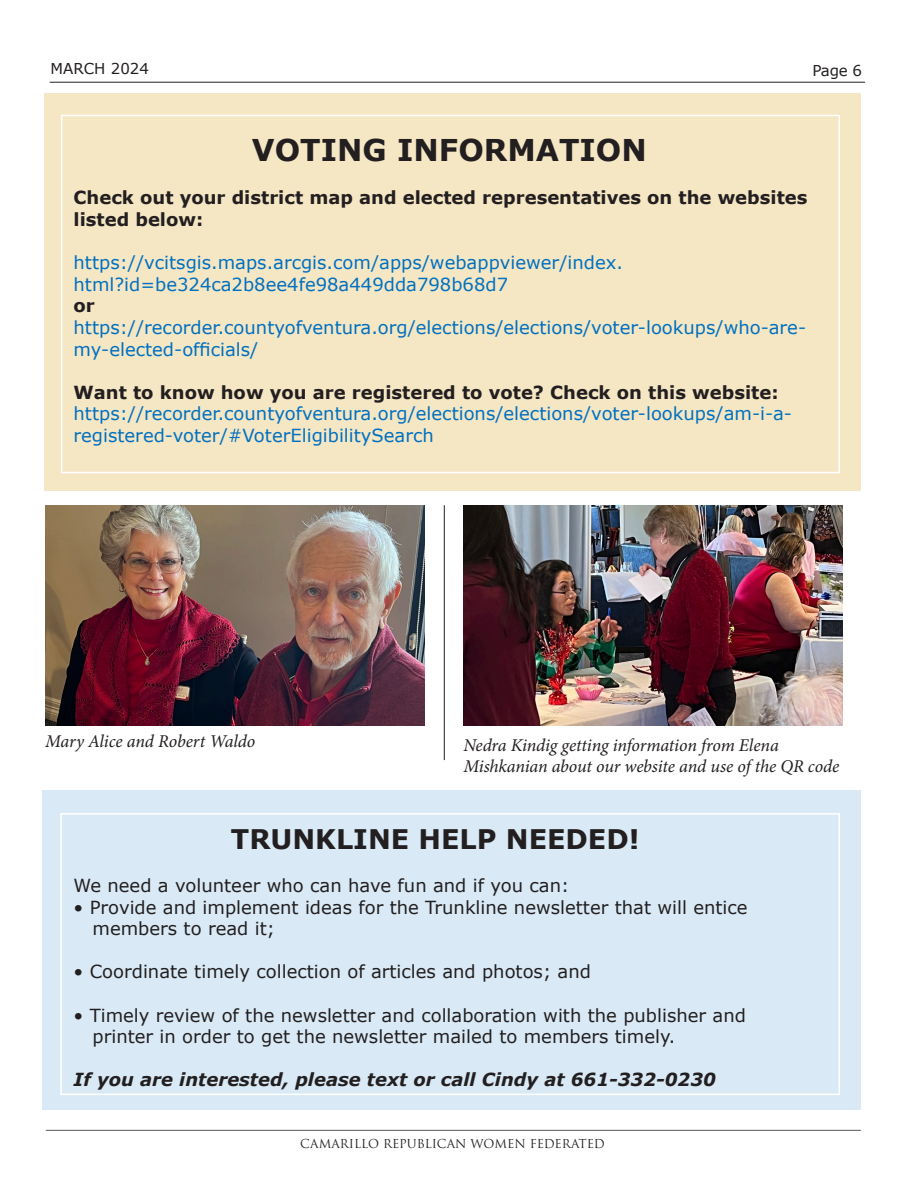
<style>
.page{position:relative;width:918px;height:1188px;background:#fff}
.page>*{position:absolute;margin:0;border:0;box-sizing:border-box;transform-origin:0 0}
.t1{font:700 30px "Verdana";color:#231f20}
.t2{font:700 27px "Verdana";color:#231f20}
.t3{font:18px/21.6px "Verdana";color:#0070c0}
.t4{font:18px "Verdana";color:#231f20}
.t5{font:700 18px/21.6px "Verdana";color:#231f20}
.t6{font:italic 18px/21.6px "Minion Pro";letter-spacing:-.01em;color:#231f20}
.t7{font:italic 700 18px "Verdana";color:#231f20}
.t8{font:15px "Verdana";color:#231f20}
.t9{font:12px "Trajan Pro 3";color:#231f20}
</style>
<div class="page">
<div style="left:44px;top:93px;width:817px;height:397px;background:#f5e6c4"></div>
<div style="left:61px;top:115px;width:779px;height:358px;border:2px solid #fff"></div>
<hr style="left:46px;top:1130px;width:815px;height:1px;background:#57585a">
<hr style="left:50px;top:82px;width:815px;height:1px;background:#231f20">
<hr style="left:444px;top:505px;width:1px;height:255px;background:#231f20">
<div style="left:42px;top:791px;width:819px;height:319px;background:#d9eaf6"></div>
<div style="left:60px;top:813px;width:780px;height:282px;border:2px solid #fff"></div>
<img style="left:463px;top:506px;width:380px;height:220px">
<img style="left:45px;top:505px;width:379px;height:221px">
<p class="t8" style="left:51px;top:59px;width:100px">MARCH 2024</p>
<p class="t8" style="left:813px;top:61px;width:51px">Page 6</p>
<p class="t1" style="left:252px;top:131px;width:396px">VOTING INFORMATION</p>
<p class="t5" style="left:74px;top:187px;width:735px">Check out your district map and elected representatives on the websites listed below:</p>
<p class="t3" style="left:74px;top:252px;width:551px">https://vcitsgis.maps.arcgis.com/apps/webappviewer/index. html?id=be324ca2b8ee4fe98a449dda798b68d7</p>
<p class="t5" style="left:74px;top:295px;width:23px">or</p>
<p class="t3" style="left:74px;top:317px;width:734px">https://recorder.countyofventura.org/elections/elections/voter-lookups/who-are&shy;my-elected-officials/</p>
<p class="t5" style="left:74px;top:382px;width:707px">Want to know how you are registered to vote? Check on this website:</p>
<p class="t3" style="left:74px;top:403px;width:720px">https://recorder.countyofventura.org/elections/elections/voter-lookups/am-i-a&shy;registered-voter/#VoterEligibilitySearch</p>
<p class="t6" style="left:45px;top:731px;width:212px">Mary Alice and Robert Waldo</p>
<p class="t6" style="left:463px;top:734px;width:377px">Nedra Kindig getting information from Elena<br>Mishkanian about our website and use of the QR code</p>
<p class="t2" style="left:231px;top:821px;width:410px">TRUNKLINE HELP NEEDED!</p>
<p class="t4" style="left:74px;top:874px;width:497px">We need a volunteer who can have fun and if you can:</p>
<p class="t4" style="left:74px;top:896px;width:676px">• Provide and implement ideas for the Trunkline newsletter that will entice</p>
<p class="t4" style="left:93px;top:917px;width:184px">members to read it;</p>
<p class="t4" style="left:74px;top:960px;width:519px">• Coordinate timely collection of articles and photos; and</p>
<p class="t4" style="left:74px;top:1004px;width:674px">• Timely review of the newsletter and collaboration with the publisher and</p>
<p class="t4" style="left:93px;top:1025px;width:584px">printer in order to get the newsletter mailed to members timely.</p>
<p class="t7" style="left:74px;top:1068px;width:644px">If you are interested, please text or call Cindy at 661-332-0230</p>
<p class="t9" style="left:300px;top:1135px;width:306px">CAMARILLO REPUBLICAN WOMEN FEDERATED</p>
</div>
